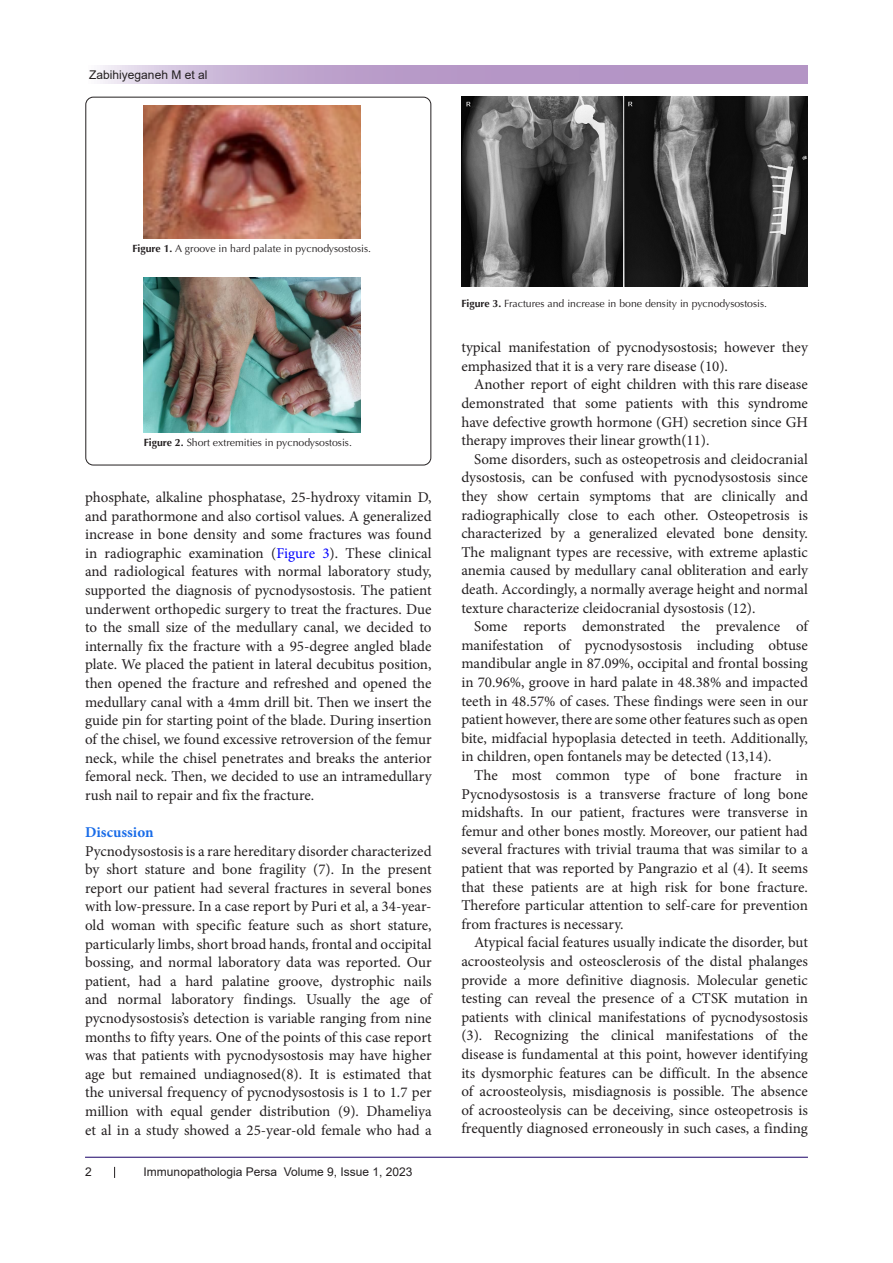
<style>
.page{position:relative;width:893px;height:1263px;background:#fff}
.page>*{position:absolute;margin:0;border:0;box-sizing:border-box;transform-origin:0 0}
.t1{font:15px/18.6px "Minion Pro";color:#231f20;text-align:justify}
.t2{font:700 15px "Minion Pro";color:#196ce8}
.t3{font:12px "Arial";color:#231f20}
.t4{font:10.5px "Optima LT Std";color:#231f20}
.s1{font-weight:700}
.s2{color:#00f}
</style>
<div class="page">
<svg style="left:100px;top:66px;width:708px;height:18px;background:#bea3cd"></svg>
<hr style="left:85px;top:1157px;width:723px;height:1px;background:#190066">
<img style="left:144px;top:106px;width:216px;height:132px">
<img style="left:144px;top:277px;width:216px;height:156px">
<img style="left:461px;top:97px;width:347px;height:189px">
<div style="left:86px;top:97px;width:345px;height:368px;border:1px solid #231f20;border-radius:8px"></div>
<p class="t3" style="left:89px;top:66px;width:120px">Zabihiyeganeh M et al</p>
<p class="t4" style="left:132px;top:242px;width:240px"><span class="s1">Figure 1.</span> A groove in hard palate in pycnodysostosis.</p>
<p class="t4" style="left:144px;top:436px;width:210px"><span class="s1">Figure 2.</span> Short extremities in pycnodysostosis.</p>
<p class="t1" style="left:85px;top:488px;width:348px">phosphate, alkaline phosphatase, 25-hydroxy vitamin D, and parathormone and also cortisol values. A generalized increase in bone density and some fractures was found in radiographic examination (<span class="s2">Figure 3</span>). These clinical and radiological features with normal laboratory study, supported the diagnosis of pycnodysostosis. The patient underwent orthopedic surgery to treat the fractures. Due to the small size of the medullary canal, we decided to internally fix the fracture with a 95-degree angled blade plate. We placed the patient in lateral decubitus position, then opened the fracture and refreshed and opened the medullary canal with a 4mm drill bit. Then we insert the guide pin for starting point of the blade. During insertion of the chisel, we found excessive retroversion of the femur neck, while the chisel penetrates and breaks the anterior femoral neck. Then, we decided to use an intramedullary rush nail to repair and fix the fracture.</p>
<p class="t2" style="left:85px;top:821px;width:70px">Discussion</p>
<p class="t1" style="left:85px;top:841px;width:348px">Pycnodysostosis is a rare hereditary disorder characterized by short stature and bone fragility (7). In the present report our patient had several fractures in several bones with low-pressure. In a case report by Puri et al, a 34-year&shy;old woman with specific feature such as short stature, particularly limbs, short broad hands, frontal and occipital bossing, and normal laboratory data was reported. Our patient, had a hard palatine groove, dystrophic nails and normal laboratory findings. Usually the age of pycnodysostosis’s detection is variable ranging from nine months to fifty years. One of the points of this case report was that patients with pycnodysostosis may have higher age but remained undiagnosed(8). It is estimated that the universal frequency of pycnodysostosis is 1 to 1.7 per million with equal gender distribution (9). Dhameliya et al in a study showed a 25-year-old female who had a</p>
<p class="t3" style="left:85px;top:1163px;width:8px">2</p>
<p class="t3" style="left:144px;top:1163px;width:270px">Immunopathologia Persa Volume 9, Issue 1, 2023</p>
<p class="t4" style="left:461px;top:298px;width:307px"><span class="s1">Figure 3.</span> Fractures and increase in bone density in pycnodysostosis.</p>
<p class="t1" style="left:461px;top:338px;width:348px">typical manifestation of pycnodysostosis; however they emphasized that it is a very rare disease (10).</p>
<p class="t1" style="left:461px;top:375px;width:348px;text-indent:13px">Another report of eight children with this rare disease demonstrated that some patients with this syndrome have defective growth hormone (GH) secretion since GH therapy improves their linear growth(11).</p>
<p class="t1" style="left:461px;top:450px;width:348px;text-indent:13px">Some disorders, such as osteopetrosis and cleidocranial dysostosis, can be confused with pycnodysostosis since they show certain symptoms that are clinically and radiographically close to each other. Osteopetrosis is characterized by a generalized elevated bone density.<br>The malignant types are recessive, with extreme aplastic anemia caused by medullary canal obliteration and early death. Accordingly, a normally average height and normal texture characterize cleidocranial dysostosis (12).</p>
<p class="t1" style="left:461px;top:617px;width:348px;text-indent:13px">Some reports demonstrated the prevalence of manifestation of pycnodysostosis including obtuse mandibular angle in 87.09%, occipital and frontal bossing in 70.96%, groove in hard palate in 48.38% and impacted teeth in 48.57% of cases. These findings were seen in our patient however, there are some other features such as open bite, midfacial hypoplasia detected in teeth. Additionally, in children, open fontanels may be detected (13,14).</p>
<p class="t1" style="left:461px;top:766px;width:348px;text-indent:13px">The most common type of bone fracture in Pycnodysostosis is a transverse fracture of long bone midshafts. In our patient, fractures were transverse in femur and other bones mostly. Moreover, our patient had several fractures with trivial trauma that was similar to a patient that was reported by Pangrazio et al (4). It seems that these patients are at high risk for bone fracture.<br>Therefore particular attention to self-care for prevention from fractures is necessary.</p>
<p class="t1" style="left:461px;top:933px;width:348px;text-indent:13px">Atypical facial features usually indicate the disorder, but acroosteolysis and osteosclerosis of the distal phalanges provide a more definitive diagnosis. Molecular genetic testing can reveal the presence of a CTSK mutation in patients with clinical manifestations of pycnodysostosis (3). Recognizing the clinical manifestations of the disease is fundamental at this point, however identifying its dysmorphic features can be difficult. In the absence of acroosteolysis, misdiagnosis is possible. The absence of acroosteolysis can be deceiving, since osteopetrosis is frequently diagnosed erroneously in such cases, a finding</p>
</div>
